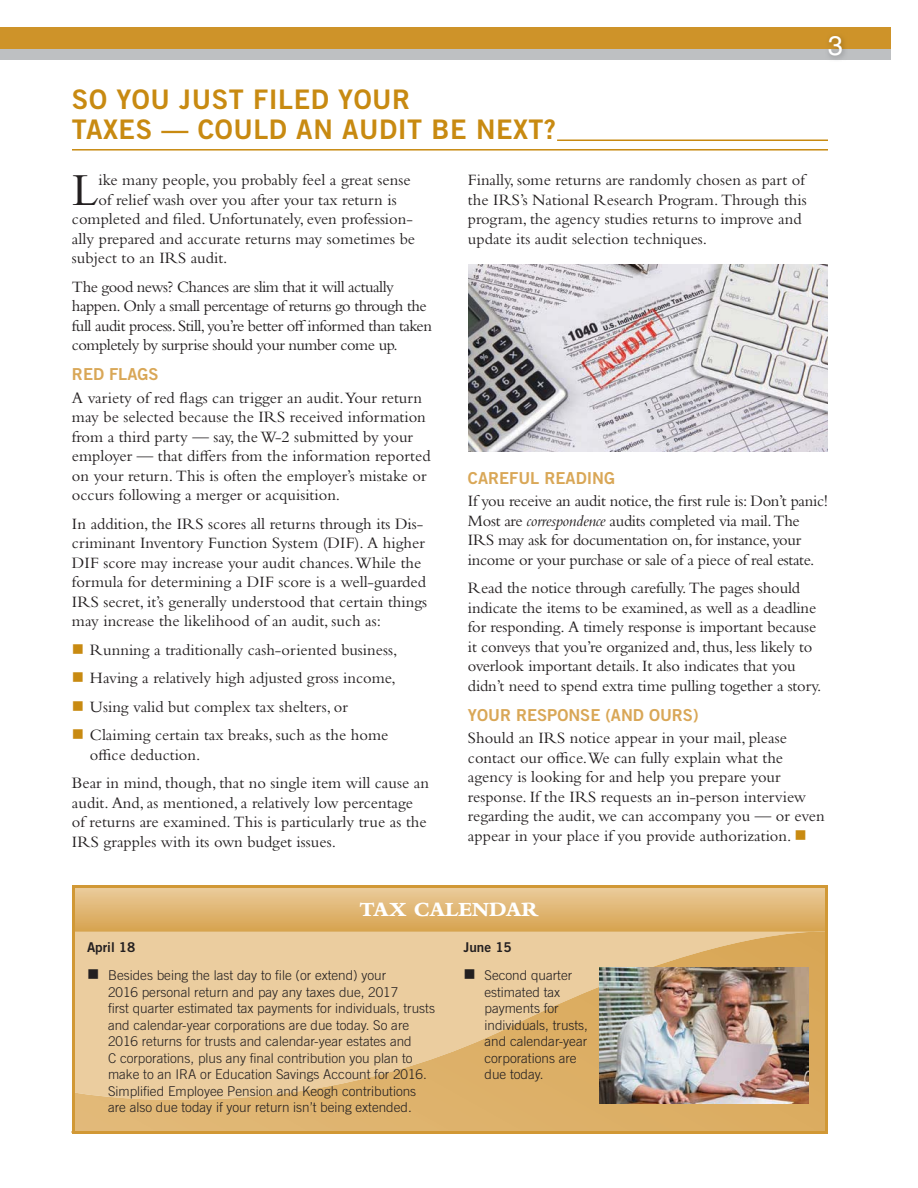
<style>
.page{position:relative;width:918px;height:1188px;background:#fff}
.page>*{position:absolute;margin:0;border:0;box-sizing:border-box;transform-origin:0 0}
.t1{font:47.85px "Bembo Std";color:#231f20}
.t2{font:27px/30px "Trade Gothic LT Std Bd 2";letter-spacing:.02em;color:#c88a11}
.t3{font:27px "Helvetica LT Std";color:#fff}
.t4{font:800 21px "Bembo Std";color:#fff}
.t5{font:16.5px/19.5px "Bembo Std";color:#231f20}
.t6{font:16.5px/19.5px "Bembo Std";letter-spacing:-.03em;color:#231f20}
.t7{font:16.5px/19.5px "Bembo Std";letter-spacing:-.02em;color:#231f20}
.t8{font:16.5px "Trade Gothic LT Std Bd 2";color:#d9a757}
.t9{font:300 13.5px/16.5px "Trade Gothic LT Std";color:#231f20}
.t10{font:13.5px "Trade Gothic LT Std Bd 2";color:#231f20}
.s1{font-style:italic}
</style>
<div class="page">
<div style="left:0;top:44px;width:890px;height:16px;background:#bec0c2"></div>
<div style="left:0;top:27px;width:890px;height:22px;background:#ce9329"></div>
<hr style="left:557px;top:140px;width:271px;height:1px;background:#c88a11">
<hr style="left:72px;top:149px;width:756px;height:2px;background:#c88a11">
<img style="left:468px;top:264px;width:360px;height:187px">
<svg style="left:76px;top:933px;width:748px;height:197px;background:#e5c28a"></svg>
<svg style="left:76px;top:889px;width:748px;height:44px;background:#e0b775"></svg>
<div style="left:72px;top:885px;width:756px;height:249px;border:3px solid #d19835"></div>
<img style="left:600px;top:968px;width:208px;height:136px">
<svg style="left:88px;top:970px;width:10px;height:9px"></svg>
<svg style="left:465px;top:970px;width:9px;height:9px"></svg>
<h2 class="t3" style="left:828px;top:30px;width:17px">3</h2>
<h2 class="t2" style="left:72px;top:85px;width:486px">SO YOU JUST FILED YOUR<br>TAXES — COULD AN AUDIT BE NEXT?</h2>
<h1 class="t1" style="left:72px;top:171px;width:28px">L</h1>
<p class="t5" style="left:98px;top:172px;width:314px">ike many people, you probably feel a great sense</p>
<p class="t5" style="left:468px;top:172px;width:340px">Finally, some returns are randomly chosen as part of the IRS’s National Research Program. Through this program, the agency studies returns to improve and update its audit selection techniques.</p>
<p class="t5" style="left:98px;top:191px;width:300px">of relief wash over you after your tax return is</p>
<p class="t5" style="left:72px;top:211px;width:343px">completed and filed. Unfortunately, even profession-</p>
<p class="t5" style="left:72px;top:230px;width:345px">ally prepared and accurate returns may sometimes be</p>
<p class="t5" style="left:72px;top:250px;width:157px">subject to an IRS audit.</p>
<p class="t6" style="left:72px;top:278px;width:361px">The good news? Chances are slim that it will actually happen. Only a small percentage of returns go through the full audit process. Still, you’re better off informed than taken completely by surprise should your number come up.</p>
<p class="t8" style="left:72px;top:365px;width:88px">RED FLAGS</p>
<p class="t5" style="left:72px;top:389px;width:360px">A variety of red flags can trigger an audit. Your return may be selected because the IRS received information from a third party — say, the W-2 submitted by your employer — that differs from the information reported on your return. This is often the employer’s mistake or occurs following a merger or acquisition.</p>
<p class="t5" style="left:72px;top:515px;width:357px">In addition, the IRS scores all returns through its Dis&shy;criminant Inventory Function System (DIF). A higher DIF score may increase your audit chances. While the formula for determining a DIF score is a well-guarded IRS secret, it’s generally understood that certain things may increase the likelihood of an audit, such as:</p>
<p class="t5" style="left:90px;top:637px;width:309px;line-height:28.5px">Running a traditionally cash-oriented business, Having a relatively high adjusted gross income, Using valid but complex tax shelters, or Claiming certain tax breaks, such as the home</p>
<p class="t5" style="left:72px;top:742px;width:359px;line-height:28.5px;text-indent:18px">office deduction.<br>Bear in mind, though, that no single item will cause an</p>
<p class="t5" style="left:72px;top:794px;width:356px">audit. And, as mentioned, a relatively low percentage of returns are examined. This is particularly true as the<br>IRS grapples with its own budget issues.</p>
<p class="t8" style="left:468px;top:468px;width:149px">CAREFUL READING</p>
<p class="t7" style="left:468px;top:493px;width:362px">If you receive an audit notice, the first rule is: Don’t panic!<br>Most are <span class="s1">correspondence</span> audits completed via mail. The IRS may ask for documentation on, for instance, your income or your purchase or sale of a piece of real estate.</p>
<p class="t5" style="left:468px;top:580px;width:355px">Read the notice through carefully. The pages should indicate the items to be examined, as well as a deadline for responding. A timely response is important because it conveys that you’re organized and, thus, less likely to overlook important details. It also indicates that you didn’t need to spend extra time pulling together a story.</p>
<p class="t8" style="left:468px;top:705px;width:232px">YOUR RESPONSE (AND OURS)</p>
<p class="t5" style="left:468px;top:730px;width:358px">Should an IRS notice appear in your mail, please contact our office.We can fully explain what the agency is looking for and help you prepare your response. If the IRS requests an in-person interview regarding the audit, we can accompany you — or even appear in your place if you provide authorization.</p>
<p class="t4" style="left:359px;top:901px;width:180px">TAX CALENDAR</p>
<p class="t10" style="left:87px;top:939px;width:50px">April 18</p>
<p class="t9" style="left:108px;top:969px;width:329px">Besides being the last day to file (or extend) your<br>2016 personal return and pay any taxes due, 2017<br>first quarter estimated tax payments for individuals, trusts and calendar-year corporations are due today. So are 2016 returns for trusts and calendar-year estates and<br>C corporations, plus any final contribution you plan to make to an IRA or Education Savings Account for 2016.<br>Simplified Employee Pension and Keogh contributions are also due today if your return isn’t being extended.</p>
<p class="t10" style="left:463px;top:939px;width:50px">June 15</p>
<p class="t9" style="left:484px;top:969px;width:105px">Second quarter estimated tax payments for individuals, trusts, and calendar-year corporations are due today.</p>
</div>
